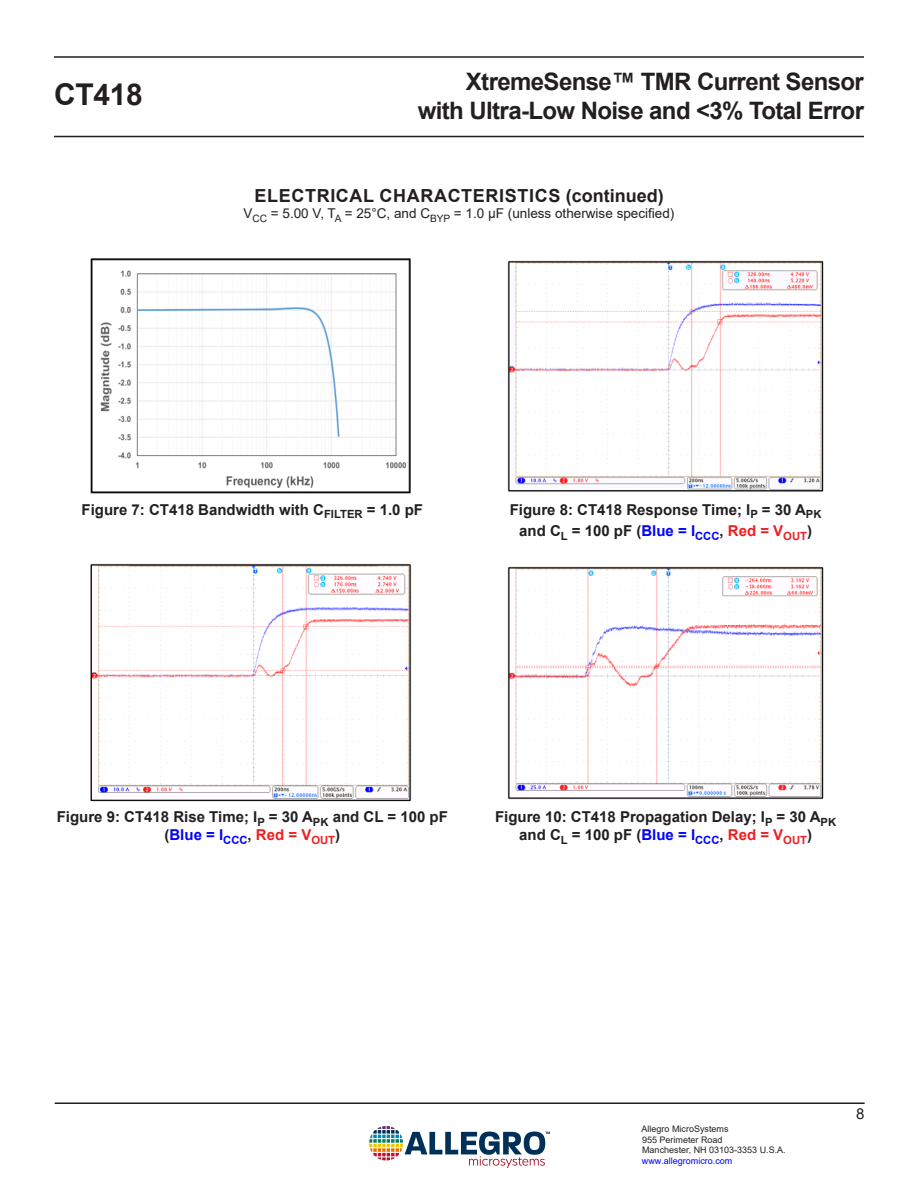
<style>
.page{position:relative;width:918px;height:1188px;background:#fff}
.page>*{position:absolute;margin:0;border:0;box-sizing:border-box;transform-origin:0 0}
.t1{font:700 30px "Arial";letter-spacing:-.01em;color:#231f20}
.t2{font:700 24px/28.8px "Arial";letter-spacing:-.025em;color:#231f20;text-align:right}
.Heading_1{font:700 18px "Arial";letter-spacing:.035em;color:#231f20}
.t3{font:700 15px/18px "Arial";color:#231f20;text-align:center}
.t4{font:15px "Arial";color:#231f20}
.t5{font:13.5px "Arial";color:#231f20}
.t6{font:9px/10.8px "Arial";color:#231f20}
.t7{font:9px "Arial";color:#00f}
.s1{color:#00f}
.s2{color:#ee1f23}
</style>
<div class="page">
<hr style="left:55px;top:1102px;width:810px;height:2px;background:#231f20">
<hr style="left:54px;top:136px;width:810px;height:1px;background:#231f20">
<hr style="left:54px;top:56px;width:810px;height:2px;background:#231f20">
<img style="left:370px;top:1126px;width:180px;height:42px">
<img style="left:90px;top:258px;width:321px;height:236px">
<img style="left:507px;top:260px;width:317px;height:232px">
<img style="left:90px;top:563px;width:322px;height:239px">
<img style="left:507px;top:566px;width:317px;height:234px">
<h1 class="t1" style="left:54px;top:74px;width:90px">CT418</h1>
<h2 class="t2" style="left:418px;top:68px;width:448px">XtremeSense™ TMR Current Sensor with Ultra-Low Noise and &lt;3% Total Error</h2>
<p class="Heading_1" style="left:255px;top:183px;width:411px">ELECTRICAL CHARACTERISTICS (continued)</p>
<p class="t5" style="left:244px;top:204px;width:432px">V<sub>CC</sub> = 5.00 V, T<sub>A</sub> = 25°C, and C<sub>BYP</sub> = 1.0 µF (unless otherwise specified)</p>
<p class="t3" style="left:82px;top:501px;width:343px">Figure 7: CT418 Bandwidth with C<sub>FILTER</sub> = 1.0 pF</p>
<p class="t3" style="left:510px;top:499px;width:313px;line-height:21.3px">Figure 8: CT418 Response Time; I<sub>P</sub> = 30 A<sub>PK </sub>and C<sub>L</sub> = 100 pF (<span class="s1">Blue = I</span><sub>CCC</sub>, <span class="s2">Red = V</span><sub>OUT</sub>)</p>
<p class="t3" style="left:57px;top:808px;width:393px">Figure 9: CT418 Rise Time; I<sub>P</sub> = 30 A<sub>PK</sub> and CL = 100 pF (<span class="s1">Blue = I</span><sub>CCC</sub>, <span class="s2">Red = V</span><sub>OUT</sub>)</p>
<p class="t3" style="left:495px;top:808px;width:343px">Figure 10: CT418 Propagation Delay; I<sub>P</sub> = 30 A<sub>PK </sub>and C<sub>L</sub> = 100 pF (<span class="s1">Blue = I</span><sub>CCC</sub>, <span class="s2">Red = V</span><sub>OUT</sub>)</p>
<p class="t6" style="left:642px;top:1123px;width:146px">Allegro MicroSystems<br>955 Perimeter Road<br>Manchester, NH 03103-3353 U.S.A.</p>
<p class="t7" style="left:642px;top:1155px;width:92px">www.allegromicro.com</p>
<p class="t4" style="left:856px;top:1103px;width:10px">8</p>
</div>
